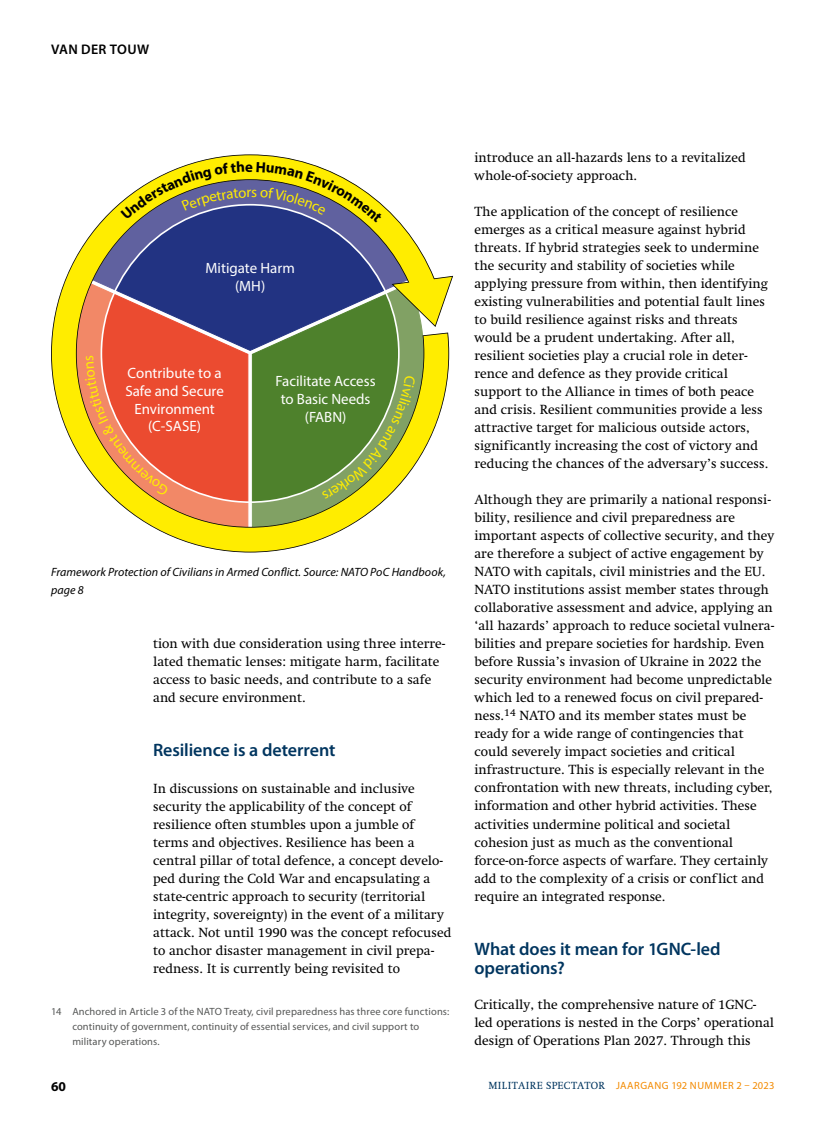
<style>
.page{position:relative;width:817px;height:1136px;background:#fff}
.page>*{position:absolute;margin:0;border:0;box-sizing:border-box;transform-origin:0 0}
.t1{font:600 18px/19.5px "Myriad Pro";letter-spacing:-.005em;color:#00355f}
.t2{font:14.85px/17.9px "Myriad Pro";color:#fff;text-align:center}
.t3{font:600 13.95px "Myriad Pro";letter-spacing:.025em;color:#000}
.t4{font:13.5px/18px "Swift LT Std";color:#000}
.t5{font:700 13.5px "Myriad Pro";color:#000}
.t6{font:italic 12px/18px "Myriad Pro";letter-spacing:.005em;color:#000}
.t7{font:10.5px/15px "Myriad Pro";letter-spacing:.01em;color:#555756}
.t8{font:10.5px "Myriad Pro";letter-spacing:.045em;color:#f38a00}
.s1{font-family:"Swift LT Std";color:#00355f}
</style>
<div class="page">
<svg style="left:51px;top:154px;width:402px;height:398px"></svg>
<svg style="left:85px;top:161px;width:330px;height:342px;background:#947d5d"></svg>
<p class="t3" style="left:51px;top:40px;width:99px">Van der Touw</p>
<p class="t2" style="left:205px;top:259px;width:91px">Mitigate Harm (MH)</p>
<p class="t2" style="left:125px;top:363px;width:100px">Contribute to a<br>Safe and Secure<br>Environment (C-SASE)</p>
<p class="t2" style="left:275px;top:371px;width:101px">Facilitate Access to Basic Needs (FABN)</p>
<p class="t6" style="left:51px;top:563px;width:396px">Framework Protection of Civilians in Armed Conflict. Source: NATO PoC Handbook, page 8</p>
<p class="t4" style="left:153px;top:635px;width:294px">tion with due consideration using three interre&shy;lated thematic lenses: mitigate harm, facilitate access to basic needs, and contribute to a safe and secure environment.</p>
<h1 class="t1" style="left:153px;top:740px;width:184px">Resilience is a deterrent</h1>
<p class="t4" style="left:153px;top:779px;width:299px">In discussions on sustainable and inclusive security the applicability of the concept of resilience often stumbles upon a jumble of terms and objectives. Resilience has been a central pillar of total defence, a concept develo&shy;ped during the Cold War and encapsulating a state-centric approach to security (territorial integrity, sovereignty) in the event of a military attack. Not until 1990 was the concept refocused to anchor disaster management in civil prepa&shy;redness. It is currently being revisited to</p>
<p class="t7" style="left:72px;top:1003px;width:378px;text-indent:-21px">14 Anchored in Article 3 of the NATO Treaty, civil preparedness has three core functions: continuity of government, continuity of essential services, and civil support to military operations.</p>
<p class="t4" style="left:474px;top:149px;width:273px">introduce an all-hazards lens to a revitalized whole-of-society approach.</p>
<p class="t4" style="left:474px;top:203px;width:295px">The application of the concept of resilience emerges as a critical measure against hybrid threats. If hybrid strategies seek to undermine the security and stability of societies while applying pressure from within, then identifying existing vulnerabilities and potential fault lines to build resilience against risks and threats would be a prudent undertaking. After all, resilient societies play a crucial role in deter&shy;rence and defence as they provide critical support to the Alliance in times of both peace and crisis. Resilient communities provide a less attractive target for malicious outside actors, significantly increasing the cost of victory and reducing the chances of the adversary’s success.</p>
<p class="t4" style="left:474px;top:491px;width:301px">Although they are primarily a national responsi&shy;bility, resilience and civil preparedness are important aspects of collective security, and they are therefore a subject of active engagement by NATO with capitals, civil ministries and the EU.<br>NATO institutions assist member states through collaborative assessment and advice, applying an ‘all hazards’ approach to reduce societal vulnera&shy;bilities and prepare societies for hardship. Even before Russia’s invasion of Ukraine in 2022 the security environment had become unpredictable which led to a renewed focus on civil prepared&shy;ness.<sup>14</sup> NATO and its member states must be ready for a wide range of contingencies that could severely impact societies and critical infrastructure. This is especially relevant in the confrontation with new threats, including cyber, information and other hybrid activities. These activities undermine political and societal cohesion just as much as the conventional force-on-force aspects of warfare. They certainly add to the complexity of a crisis or conflict and require an integrated response.</p>
<h1 class="t1" style="left:474px;top:938px;width:248px">What does it mean for 1GNC-led operations?</h1>
<p class="t4" style="left:474px;top:995px;width:301px">Critically, the comprehensive nature of 1GNC&shy;led operations is nested in the Corps’ operational design of Operations Plan 2027. Through this</p>
<p class="t5" style="left:51px;top:1077px;width:16px">60</p>
<p class="t8" style="left:488px;top:1078px;width:287px"><span class="s1">MILITAIRE SPECTATOR</span> JAARGANG 192 NUMMER 2 – 2023</p>
</div>
